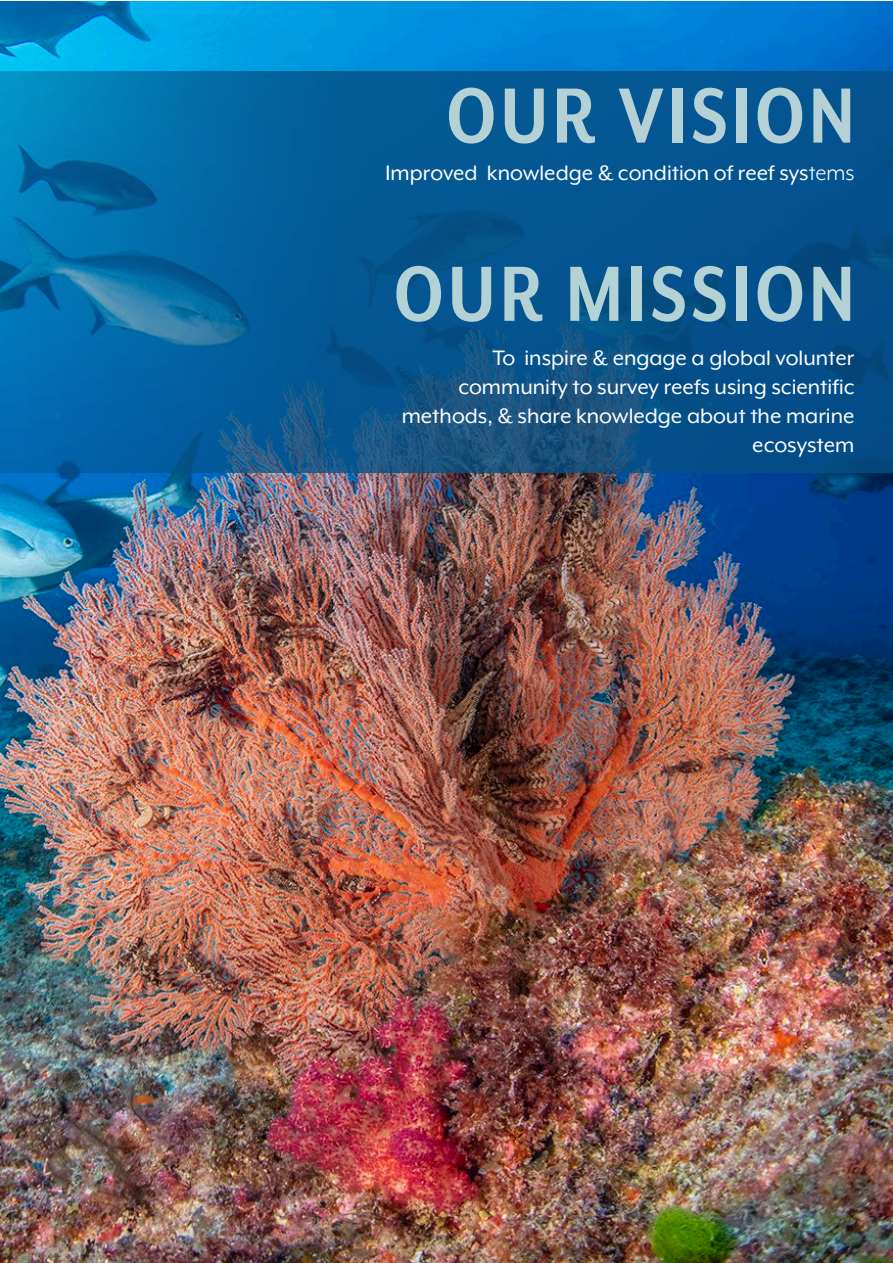
<style>
.page{position:relative;width:893px;height:1263px;background:#fff}
.page>*{position:absolute;margin:0;border:0;box-sizing:border-box;transform-origin:0 0}
.t1{font:700 90px "Mr Eaves XL San Nar OT";letter-spacing:.05em;color:#b3d2d5}
.t2{font:700 90px "Mr Eaves XL San Nar OT";letter-spacing:.05em;color:#b5d1d6}
.t3{font:24px/28.8px "Mr Eaves XL Mod OT";color:#fff;text-align:right}
.s1{font-style:inherit}
</style>
<div class="page">
<img style="left:0;top:2px;width:893px;height:1261px">
<svg style="left:0;top:71px;width:893px;height:401px;fill:#045792"></svg>
<h1 class="t2" style="left:447px;top:67px;width:409px">OUR VISION</h1>
<p class="t3" style="left:386px;top:158px;width:470px">Improved knowledge &amp; condition of reef sys<span class="s1">tems</span></p>
<h1 class="t1" style="left:394px;top:245px;width:462px">OUR MISSION</h1>
<p class="t3" style="left:402px;top:344px;width:454px">To inspire &amp; engage a global volunter community to survey reefs using scientific methods, &amp; share knowledge about the marine ecosystem</p>
</div>
